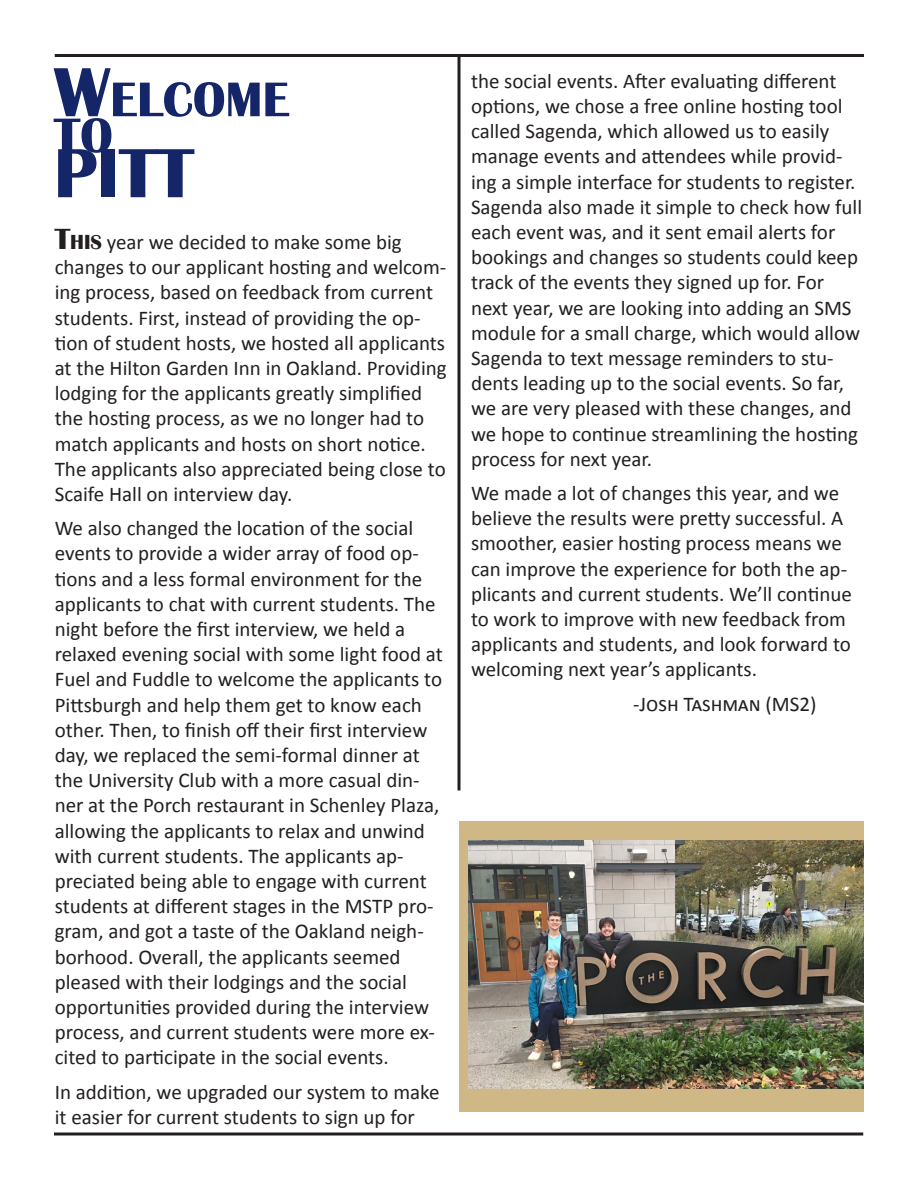
<style>
.page{position:relative;width:918px;height:1188px;background:#fff}
.page>*{position:absolute;margin:0;border:0;box-sizing:border-box;transform-origin:0 0}
.t1{font:700 72px "Britannic";color:#142667}
.t2{font:700 50.4px "Britannic";color:#142667}
.t3{font:21px/25.2px "Calibri";color:#231f20}
.s1{font-size:72px}
.s2{font-family:"Britannic";font-weight:700;font-size:30px}
.s3{font-family:"Britannic";font-weight:700}
</style>
<div class="page">
<div style="left:459px;top:821px;width:404px;height:291px;background:#cfb786"></div>
<img style="left:468px;top:841px;width:396px;height:248px">
<svg style="left:54px;top:1132px;width:809px;height:4px;background:#595657"></svg>
<hr style="left:55px;top:54px;width:809px;height:3px;background:#231f20">
<hr style="left:458px;top:57px;width:2px;height:733px;background:#231f20">
<p class="t2" style="left:54px;top:71px;width:237px"><span class="s1">W</span>ELCOME</p>
<p class="t2" style="left:54px;top:107px;width:60px">TO</p>
<p class="t1" style="left:54px;top:133px;width:141px">PITT</p>
<p class="t3" style="left:55px;top:230px;width:393px"><span class="s2">T</span><span class="s3">HIS</span> year we decided to make some big changes to our applicant hosting and welcom&shy;ing process, based on feedback from current students. First, instead of providing the op&shy;tion of student hosts, we hosted all applicants at the Hilton Garden Inn in Oakland. Providing lodging for the applicants greatly simplified the hosting process, as we no longer had to match applicants and hosts on short notice.<br>The applicants also appreciated being close to Scaife Hall on interview day.</p>
<p class="t3" style="left:55px;top:516px;width:389px">We also changed the location of the social events to provide a wider array of food op&shy;tions and a less formal environment for the applicants to chat with current students. The night before the first interview, we held a relaxed evening social with some light food at Fuel and Fuddle to welcome the applicants to Pittsburgh and help them get to know each other. Then, to finish off their first interview day, we replaced the semi-formal dinner at the University Club with a more casual din&shy;ner at the Porch restaurant in Schenley Plaza, allowing the applicants to relax and unwind with current students. The applicants ap&shy;preciated being able to engage with current students at different stages in the MSTP pro&shy;gram, and got a taste of the Oakland neigh&shy;borhood. Overall, the applicants seemed pleased with their lodgings and the social opportunities provided during the interview process, and current students were more ex&shy;cited to participate in the social events.</p>
<p class="t3" style="left:55px;top:1079px;width:386px">In addition, we upgraded our system to make it easier for current students to sign up for</p>
<p class="t3" style="left:471px;top:68px;width:393px">the social events. After evaluating different options, we chose a free online hosting tool called Sagenda, which allowed us to easily manage events and attendees while provid&shy;ing a simple interface for students to register.<br>Sagenda also made it simple to check how full each event was, and it sent email alerts for bookings and changes so students could keep track of the events they signed up for. For next year, we are looking into adding an SMS module for a small charge, which would allow Sagenda to text message reminders to stu&shy;dents leading up to the social events. So far, we are very pleased with these changes, and we hope to continue streamlining the hosting process for next year.</p>
<p class="t3" style="left:471px;top:480px;width:382px">We made a lot of changes this year, and we believe the results were pretty successful. A smoother, easier hosting process means we can improve the experience for both the ap&shy;plicants and current students. We’ll continue to work to improve with new feedback from applicants and students, and look forward to welcoming next year’s applicants.</p>
<p class="t3" style="left:633px;top:691px;width:185px">-Josh Tashman (MS2)</p>
</div>
